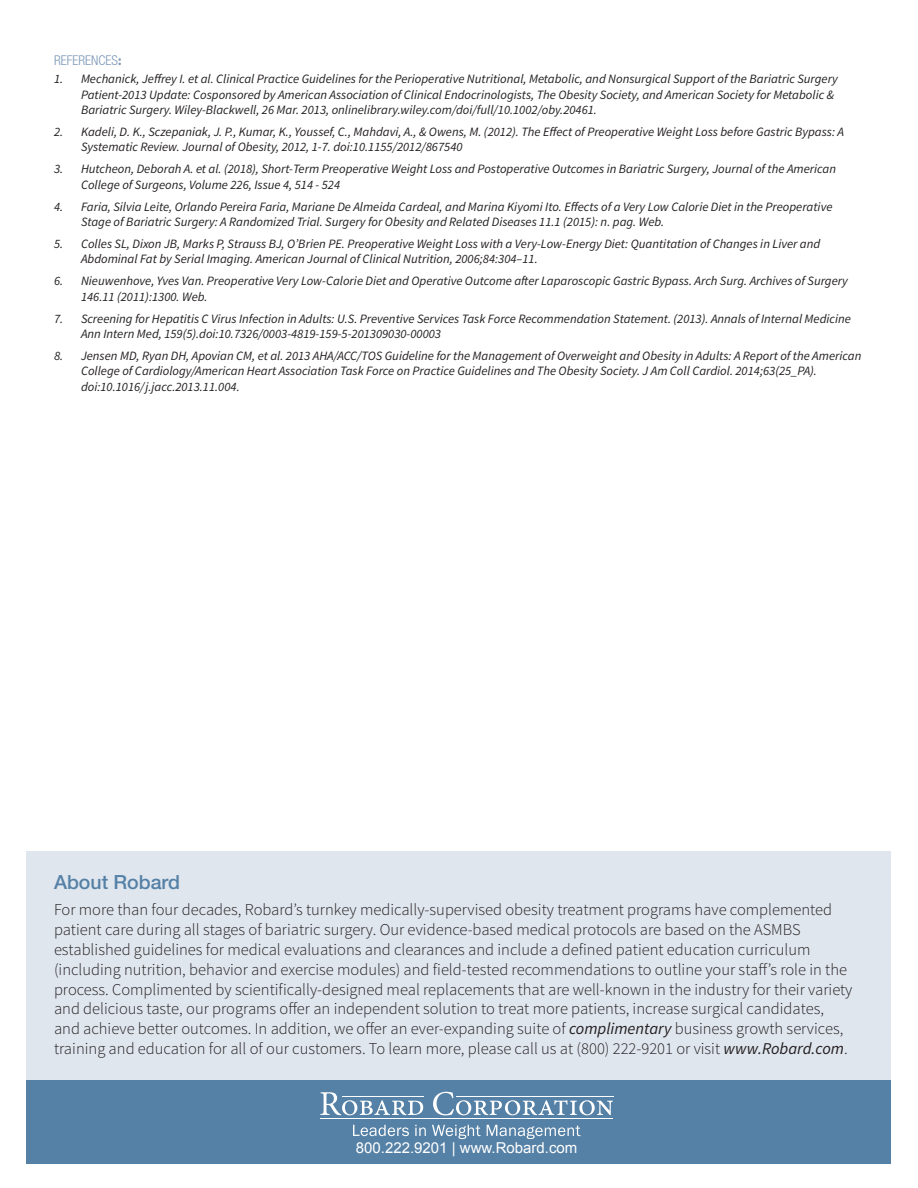
<style>
.page{position:relative;width:918px;height:1188px;background:#fff}
.page>*{position:absolute;margin:0;border:0;box-sizing:border-box;transform-origin:0 0}
.Subhead_1{font:500 19.5px "Helvetica Neue";color:#5581a6}
.Body_text{font:300 16.5px/19.8px "Source Sans Pro";color:#231f20}
.t1{font:15px "Arial";color:#fff}
.Reference_Subtitle_4{font:300 condensed 13.5px "Helvetica Neue";color:#7c98b7}
.t2{font:italic 12.75px/15.3px "Source Sans Pro";color:#231f20}
.s1{font-family:"Source Sans Pro";font-weight:700;font-stretch:normal}
.s2{font-weight:400;font-style:italic}
</style>
<div class="page">
<div style="left:27px;top:1079px;width:864px;height:85px;background:#5581a6"></div>
<svg style="left:320px;top:1092px;width:103px;height:23px"></svg>
<svg style="left:433px;top:1092px;width:180px;height:23px"></svg>
<hr style="left:320px;top:1119px;width:293px;height:1px;background:#fff">
<hr style="left:342px;top:1097px;width:81px;height:1px;background:#fff">
<hr style="left:456px;top:1097px;width:157px;height:1px;background:#fff">
<svg style="left:353px;top:1125px;width:56px;height:11px"></svg>
<svg style="left:415px;top:1125px;width:11px;height:11px"></svg>
<svg style="left:432px;top:1125px;width:49px;height:14px"></svg>
<svg style="left:487px;top:1125px;width:93px;height:14px"></svg>
<div style="left:27px;top:851px;width:864px;height:228px;background:#e0e6ee"></div>
<p class="Reference_Subtitle_4" style="left:54px;top:52px;width:70px">REFERENCES<span class="s1">:</span></p>
<p class="t2" style="left:81px;top:71px;width:758px;text-indent:-27px">1. Mechanick, Jeffrey I. et al. Clinical Practice Guidelines for the Perioperative Nutritional, Metabolic, and Nonsurgical Support of the Bariatric Surgery<br>Patient-2013 Update: Cosponsored by American Association of Clinical Endocrinologists, The Obesity Society, and American Society for Metabolic &amp;<br>Bariatric Surgery. Wiley-Blackwell, 26 Mar. 2013, onlinelibrary.wiley.com/doi/full/10.1002/oby.20461.</p>
<p class="t2" style="left:81px;top:124px;width:765px;text-indent:-27px">2. Kadeli, D. K., Sczepaniak, J. P., Kumar, K., Youssef, C., Mahdavi, A., &amp; Owens, M. (2012). The Effect of Preoperative Weight Loss before Gastric Bypass: A<br>Systematic Review. Journal of Obesity, 2012, 1-7. doi:10.1155/2012/867540</p>
<p class="t2" style="left:81px;top:161px;width:757px;text-indent:-27px">3. Hutcheon, Deborah A. et al. (2018), Short-Term Preoperative Weight Loss and Postoperative Outcomes in Bariatric Surgery, Journal of the American<br>College of Surgeons, Volume 226, Issue 4, 514 - 524</p>
<p class="t2" style="left:81px;top:199px;width:753px;text-indent:-27px">4. Faria, Silvia Leite, Orlando Pereira Faria, Mariane De Almeida Cardeal, and Marina Kiyomi Ito. Effects of a Very Low Calorie Diet in the Preoperative<br>Stage of Bariatric Surgery: A Randomized Trial. Surgery for Obesity and Related Diseases 11.1 (2015): n. pag. Web.</p>
<p class="t2" style="left:81px;top:236px;width:741px;text-indent:-27px">5. Colles SL, Dixon JB, Marks P, Strauss BJ, O’Brien PE. Preoperative Weight Loss with a Very-Low-Energy Diet: Quantitation of Changes in Liver and<br>Abdominal Fat by Serial Imaging. American Journal of Clinical Nutrition, 2006;84:304–11.</p>
<p class="t2" style="left:81px;top:273px;width:769px;text-indent:-27px">6. Nieuwenhove, Yves Van. Preoperative Very Low-Calorie Diet and Operative Outcome after Laparoscopic Gastric Bypass. Arch Surg. Archives of Surgery<br>146.11 (2011):1300. Web.</p>
<p class="t2" style="left:81px;top:311px;width:771px;text-indent:-27px">7. Screening for Hepatitis C Virus Infection in Adults: U.S. Preventive Services Task Force Recommendation Statement. (2013). Annals of Internal Medicine<br>Ann Intern Med, 159(5).doi:10.7326/0003-4819-159-5-201309030-00003</p>
<p class="t2" style="left:81px;top:348px;width:782px;text-indent:-27px">8. Jensen MD, Ryan DH, Apovian CM, et al. 2013 AHA/ACC/TOS Guideline for the Management of Overweight and Obesity in Adults: A Report of the American<br>College of Cardiology/American Heart Association Task Force on Practice Guidelines and The Obesity Society. J Am Coll Cardiol. 2014;63(25_PA). doi:10.1016/j.jacc.2013.11.004.</p>
<p class="Subhead_1" style="left:54px;top:870px;width:128px">About Robard</p>
<p class="Body_text" style="left:54px;top:900px;width:800px">For more than four decades, Robard’s turnkey medically-supervised obesity treatment programs have complemented patient care during all stages of bariatric surgery. Our evidence-based medical protocols are based on the ASMBS established guidelines for medical evaluations and clearances and include a defined patient education curriculum (including nutrition, behavior and exercise modules) and field-tested recommendations to outline your staff’s role in the process. Complimented by scientifically-designed meal replacements that are well-known in the industry for their variety and delicious taste, our programs offer an independent solution to treat more patients, increase surgical candidates, and achieve better outcomes. In addition, we offer an ever-expanding suite of <span class="s2">complimentary</span> business growth services, training and education for all of our customers. To learn more, please call us at (800) 222-9201 or visit <span class="s2">www.Robard.com</span>.</p>
<p class="t1" style="left:356px;top:1138px;width:223px">800.222.9201 | www.Robard.com</p>
</div>
